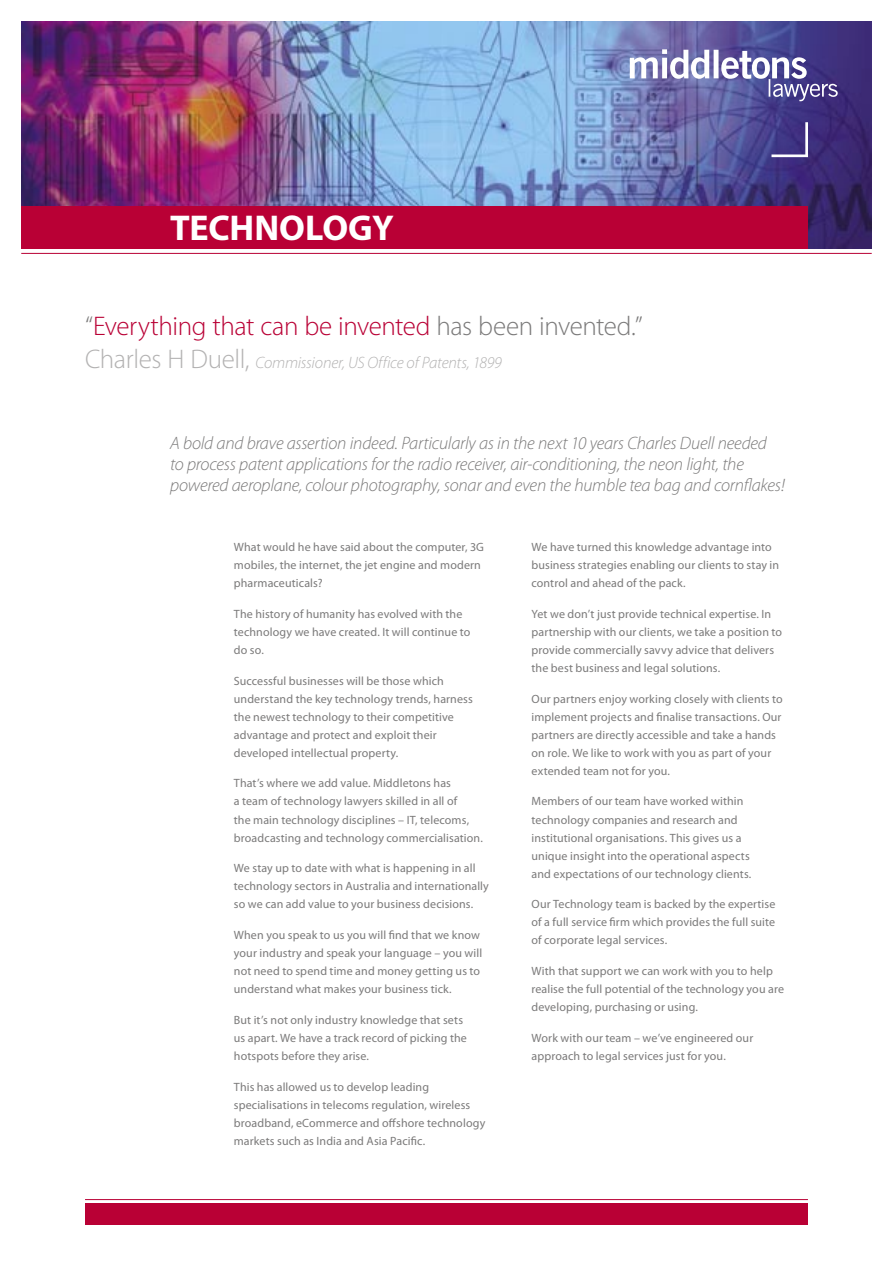
<style>
.page{position:relative;width:893px;height:1263px;background:#fff}
.page>*{position:absolute;margin:0;border:0;box-sizing:border-box;transform-origin:0 0}
.t1{font:700 36px "Myriad Pro";letter-spacing:-.01em;color:#fff}
.Opening_Quote{font:300 27px "Myriad Pro";letter-spacing:-.015em;color:#b90035}
.Intro_Par{font:italic 300 18px/21px "Myriad Pro";letter-spacing:-.015em;color:#7b7a7a}
.Opening_Quote-2{font:italic 300 16.5px "Myriad Pro";letter-spacing:-.015em;color:#b3b2b2}
.Body_Text{font:12px/18px "Myriad Pro";letter-spacing:.01em;color:#7b7a7a}
.s1{color:#7b7a7a}
.s2{font-style:normal;font-size:27px}
</style>
<div class="page">
<img style="left:21px;top:21px;width:851px;height:227px">
<svg style="left:630px;top:49px;width:79px;height:30px"></svg>
<hr style="left:714px;top:50px;width:4px;height:28px;background:#fff">
<svg style="left:721px;top:51px;width:117px;height:50px"></svg>
<svg style="left:771px;top:122px;width:37px;height:35px"></svg>
<div style="left:85px;top:1203px;width:723px;height:22px;background:#b90035"></div>
<hr style="left:85px;top:1199px;width:723px;height:1px;background:#b90035">
<hr style="left:21px;top:253px;width:851px;height:1px;background:#b90035">
<div style="left:21px;top:206px;width:787px;height:43px;background:#b90035"></div>
<p class="t1" style="left:170px;top:207px;width:225px">TECHNOLOGY</p>
<p class="Opening_Quote" style="left:85px;top:311px;width:559px"><span class="s1">“</span>Everything that can be invented <span class="s1">has been invented.”</span></p>
<p class="Opening_Quote-2" style="left:85px;top:354px;width:418px"><span class="s2">Charles H Duell,</span> Commissioner, US Office of Patents, 1899</p>
<p class="Intro_Par" style="left:170px;top:433px;width:616px">A bold and brave assertion indeed. Particularly as in the next 10 years Charles Duell needed to process patent applications for the radio receiver, air-conditioning, the neon light, the powered aeroplane, colour photography, sonar and even the humble tea bag and cornflakes!</p>
<p class="Body_Text" style="left:234px;top:538px;width:252px">What would he have said about the computer, 3G mobiles, the internet, the jet engine and modern pharmaceuticals?</p>
<p class="Body_Text" style="left:234px;top:605px;width:238px">The history of humanity has evolved with the technology we have created. It will continue to do so.</p>
<p class="Body_Text" style="left:234px;top:672px;width:240px">Successful businesses will be those which understand the key technology trends, harness the newest technology to their competitive advantage and protect and exploit their developed intellectual property.</p>
<p class="Body_Text" style="left:234px;top:775px;width:250px">That’s where we add value. Middletons has<br>a team of technology lawyers skilled in all of<br>the main technology disciplines – IT, telecoms, broadcasting and technology commercialisation.</p>
<p class="Body_Text" style="left:234px;top:859px;width:257px">We stay up to date with what is happening in all technology sectors in Australia and internationally so we can add value to your business decisions.</p>
<p class="Body_Text" style="left:234px;top:926px;width:250px">When you speak to us you will find that we know your industry and speak your language – you will not need to spend time and money getting us to understand what makes your business tick.</p>
<p class="Body_Text" style="left:234px;top:1011px;width:235px">But it’s not only industry knowledge that sets us apart. We have a track record of picking the hotspots before they arise.</p>
<p class="Body_Text" style="left:234px;top:1078px;width:253px">This has allowed us to develop leading specialisations in telecoms regulation, wireless broadband, eCommerce and offshore technology markets such as India and Asia Pacific.</p>
<p class="Body_Text" style="left:531px;top:538px;width:249px">We have turned this knowledge advantage into business strategies enabling our clients to stay in control and ahead of the pack.</p>
<p class="Body_Text" style="left:531px;top:605px;width:252px">Yet we don’t just provide technical expertise. In partnership with our clients, we take a position to provide commercially savvy advice that delivers the best business and legal solutions.</p>
<p class="Body_Text" style="left:531px;top:690px;width:253px">Our partners enjoy working closely with clients to implement projects and finalise transactions. Our partners are directly accessible and take a hands on role. We like to work with you as part of your extended team not for you.</p>
<p class="Body_Text" style="left:531px;top:793px;width:221px">Members of our team have worked within technology companies and research and institutional organisations. This gives us a unique insight into the operational aspects and expectations of our technology clients.</p>
<p class="Body_Text" style="left:531px;top:895px;width:245px;text-align:justify">Our Technology team is backed by the expertise of a full service firm which provides the full suite of corporate legal services.</p>
<p class="Body_Text" style="left:531px;top:962px;width:254px">With that support we can work with you to help realise the full potential of the technology you are developing, purchasing or using.</p>
<p class="Body_Text" style="left:531px;top:1029px;width:223px">Work with our team – we’ve engineered our approach to legal services just for you.</p>
</div>
